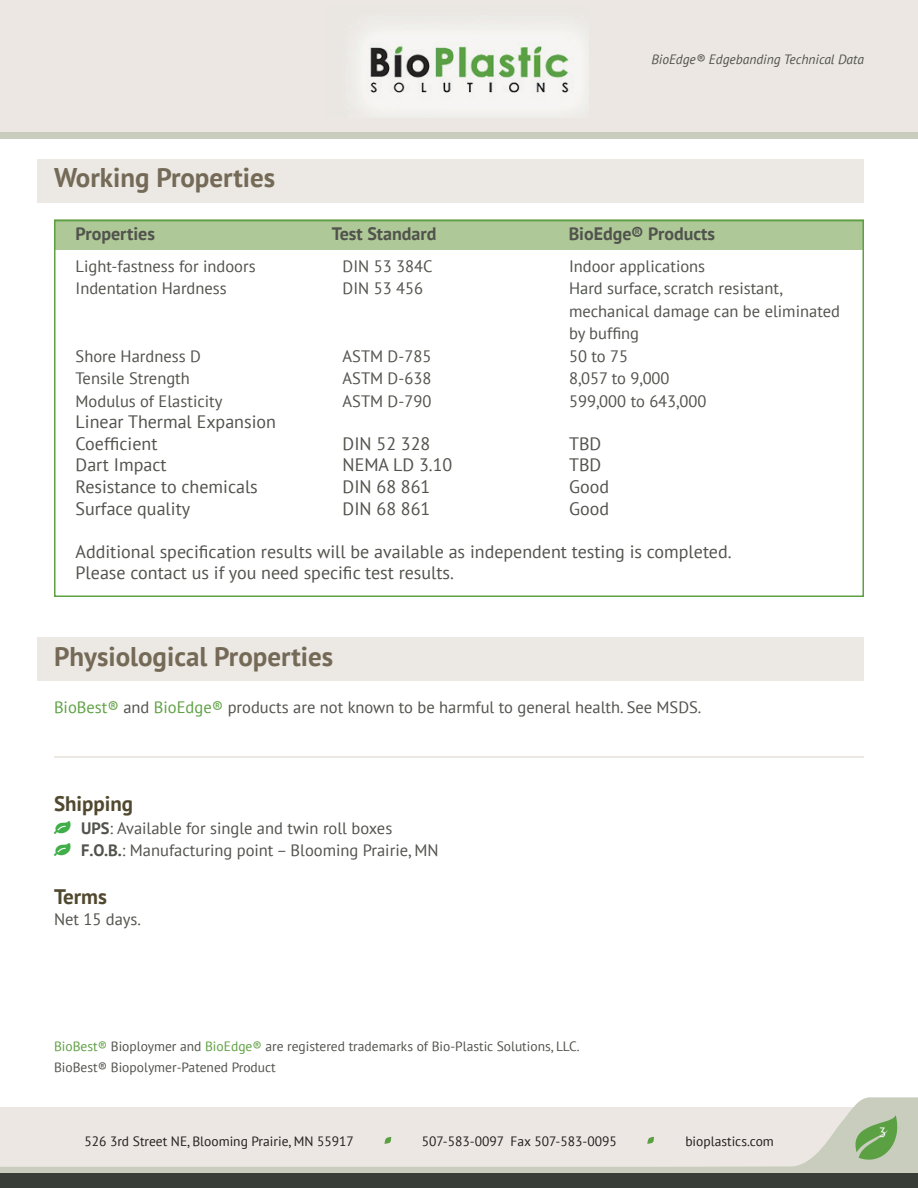
<style>
.page{position:relative;width:918px;height:1188px;background:#fff}
.page>*{position:absolute;margin:0;border:0;box-sizing:border-box;transform-origin:0 0}
.t1{font:700 27px "PT Sans";color:#746a57}
.t2{font:700 21px "PT Sans";color:#51492f}
.t3{font:18px/21.6px "PT Sans";color:#51534c}
.t4{font:700 18px "PT Sans";color:#51534c}
.t5{font:16.5px/22.5px "PT Sans";color:#51534c}
.t6{font:13.5px "PT Sans";color:#51534c}
.t7{font:13.5px "PT Sans";color:#231f20}
.t8{font:italic 13.5px "PT Sans";color:#51534c}
.t9{font:13.5px "PT Sans";color:#fff}
.s1{color:#5ea043}
.s2{font-weight:700}
</style>
<div class="page">
<svg style="left:0;top:1097px;width:918px;height:76px;background:#e9e6e0"></svg>
<div style="left:0;top:0;width:918px;height:134px;background:#ece7e2"></div>
<img style="left:357px;top:27px;width:231px;height:88px">
<div style="left:0;top:1173px;width:918px;height:15px;background:#383e37"></div>
<svg style="left:853px;top:1115px;width:50px;height:52px;background:#99b988"></svg>
<div style="left:0;top:133px;width:918px;height:6px;background:#c8cdbd"></div>
<svg style="left:384px;top:1137px;width:7px;height:7px"></svg>
<svg style="left:647px;top:1137px;width:7px;height:7px"></svg>
<div style="left:38px;top:159px;width:826px;height:43px;background:#ece9e4"></div>
<div style="left:38px;top:637px;width:826px;height:43px;background:#ece9e4"></div>
<div style="left:54px;top:220px;width:810px;height:30px;background:#aec898"></div>
<div style="left:54px;top:220px;width:810px;height:377px;border:2px solid #5ea043"></div>
<hr style="left:54px;top:756px;width:810px;height:2px;background:#ece9e4">
<p class="t1" style="left:54px;top:159px;width:223px">Working Properties</p>
<p class="t8" style="left:651px;top:51px;width:214px">BioEdge® Edgebanding Technical Data</p>
<p class="t4" style="left:76px;top:222px;width:81px">Properties</p>
<p class="t4" style="left:332px;top:222px;width:106px">Test Standard</p>
<p class="t4" style="left:569px;top:222px;width:148px">BioEdge® Products</p>
<p class="t5" style="left:76px;top:254px;width:182px">Light-fastness for indoors</p>
<p class="t5" style="left:343px;top:254px;width:91px">DIN 53 384C</p>
<p class="t5" style="left:569px;top:254px;width:138px">Indoor applications</p>
<p class="t5" style="left:76px;top:277px;width:153px">Indentation Hardness</p>
<p class="t5" style="left:343px;top:277px;width:82px">DIN 53 456</p>
<p class="t5" style="left:569px;top:277px;width:272px">Hard surface, scratch resistant, mechanical damage can be eliminated by buffing</p>
<p class="t5" style="left:76px;top:344px;width:127px">Shore Hardness D</p>
<p class="t5" style="left:343px;top:344px;width:90px">ASTM D-785</p>
<p class="t5" style="left:569px;top:344px;width:61px">50 to 75</p>
<p class="t5" style="left:76px;top:367px;width:116px">Tensile Strength</p>
<p class="t5" style="left:343px;top:367px;width:90px">ASTM D-638</p>
<p class="t5" style="left:569px;top:367px;width:102px">8,057 to 9,000</p>
<p class="t5" style="left:76px;top:389px;width:148px">Modulus of Elasticity</p>
<p class="t5" style="left:343px;top:389px;width:90px">ASTM D-790</p>
<p class="t5" style="left:569px;top:389px;width:139px">599,000 to 643,000</p>
<p class="t3" style="left:76px;top:411px;width:202px">Linear Thermal Expansion</p>
<p class="t3" style="left:76px;top:432px;width:83px">Coefficient</p>
<p class="t3" style="left:343px;top:432px;width:89px">DIN 52 328</p>
<p class="t3" style="left:569px;top:432px;width:34px">TBD</p>
<p class="t3" style="left:76px;top:454px;width:93px">Dart Impact</p>
<p class="t3" style="left:343px;top:454px;width:111px">NEMA LD 3.10</p>
<p class="t3" style="left:569px;top:454px;width:34px">TBD</p>
<p class="t3" style="left:76px;top:476px;width:184px">Resistance to chemicals</p>
<p class="t3" style="left:343px;top:476px;width:89px">DIN 68 861</p>
<p class="t3" style="left:569px;top:476px;width:41px">Good</p>
<p class="t3" style="left:76px;top:497px;width:116px">Surface quality</p>
<p class="t3" style="left:343px;top:497px;width:89px">DIN 68 861</p>
<p class="t3" style="left:569px;top:497px;width:41px">Good</p>
<p class="t3" style="left:76px;top:540px;width:657px">Additional specification results will be available as independent testing is completed.<br>Please contact us if you need specific test results.</p>
<p class="t1" style="left:54px;top:638px;width:281px">Physiological Properties</p>
<p class="t5" style="left:54px;top:696px;width:649px"><span class="s1">BioBest®</span> and <span class="s1">BioEdge®</span> products are not known to be harmful to general health. See MSDS.</p>
<p class="t2" style="left:54px;top:790px;width:81px">Shipping</p>
<p class="t5" style="left:81px;top:816px;width:313px"><span class="s2">UPS</span>: Available for single and twin roll boxes</p>
<p class="t5" style="left:81px;top:839px;width:359px"><span class="s2">F.O.B.</span>: Manufacturing point – Blooming Prairie, MN</p>
<p class="t2" style="left:54px;top:883px;width:55px">Terms</p>
<p class="t5" style="left:54px;top:908px;width:89px">Net 15 days.</p>
<p class="t6" style="left:54px;top:1038px;width:527px"><span class="s1">BioBest®</span> Bioploymer and <span class="s1">BioEdge®</span> are registered trademarks of Bio-Plastic Solutions, LLC.</p>
<p class="t6" style="left:54px;top:1059px;width:223px">BioBest® Biopolymer-Patened Product</p>
<p class="t7" style="left:84px;top:1133px;width:271px">526 3rd Street NE, Blooming Prairie, MN 55917</p>
<p class="t7" style="left:422px;top:1133px;width:197px">507-583-0097 Fax 507-583-0095</p>
<p class="t7" style="left:685px;top:1133px;width:90px">bioplastics.com</p>
<p class="t9" style="left:879px;top:1123px;width:9px">3</p>
</div>
